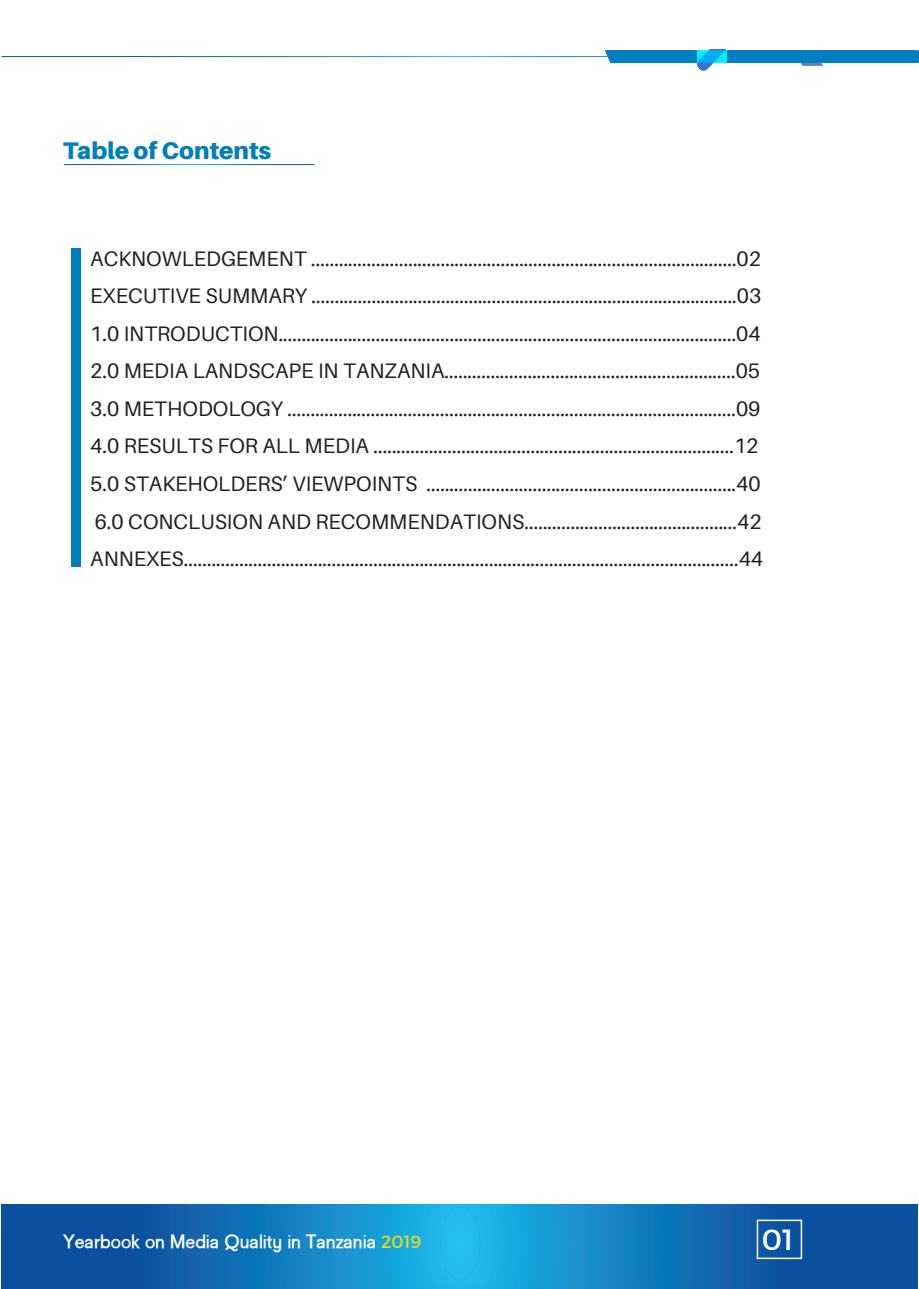
<style>
.page{position:relative;width:919px;height:1289px;background:#fff}
.page>*{position:absolute;margin:0;border:0;box-sizing:border-box;transform-origin:0 0}
.t1{font:29.25px "Montserrat";color:#fff}
.t2{font:900 24px "Aileron";color:#007fbf}
.t3{font:21px/37.5px "Aileron";color:#231f20}
.t4{font:700 18.9px "Goulong";color:#fff}
.s1{font-family:"Montserrat";font-weight:400;font-size:17.55px;color:#e2d820}
</style>
<div class="page">
<svg style="left:605px;top:50px;width:313px;height:20px"></svg>
<svg style="left:2px;top:1204px;width:915px;height:84px;background:#1275ba"></svg>
<div style="left:72px;top:248px;width:9px;height:318px;background:#007fbf"></div>
<div style="left:756px;top:1219px;width:46px;height:39px;border:2px solid #fff"></div>
<p class="t2" style="left:63px;top:137px;width:210px">Table of Contents</p>
<p class="t3" style="left:90px;top:240px;width:674px">ACKNOWLEDGEMENT ............................................................................................02<br>EXECUTIVE SUMMARY ............................................................................................03<br>1.0 INTRODUCTION...................................................................................................04<br>2.0 MEDIA LANDSCAPE IN TANZANIA...............................................................05<br>3.0 METHODOLOGY .................................................................................................09<br>4.0 RESULTS FOR ALL MEDIA ..............................................................................12<br>5.0 STAKEHOLDERS’ VIEWPOINTS ...................................................................40<br>6.0 CONCLUSION AND RECOMMENDATIONS..............................................42<br>ANNEXES........................................................................................................................44</p>
<p class="t4" style="left:63px;top:1230px;width:360px">Yearbook on Media Quality in Tanzania <span class="s1">2019</span></p>
<h1 class="t1" style="left:762px;top:1221px;width:33px">01</h1>
</div>
